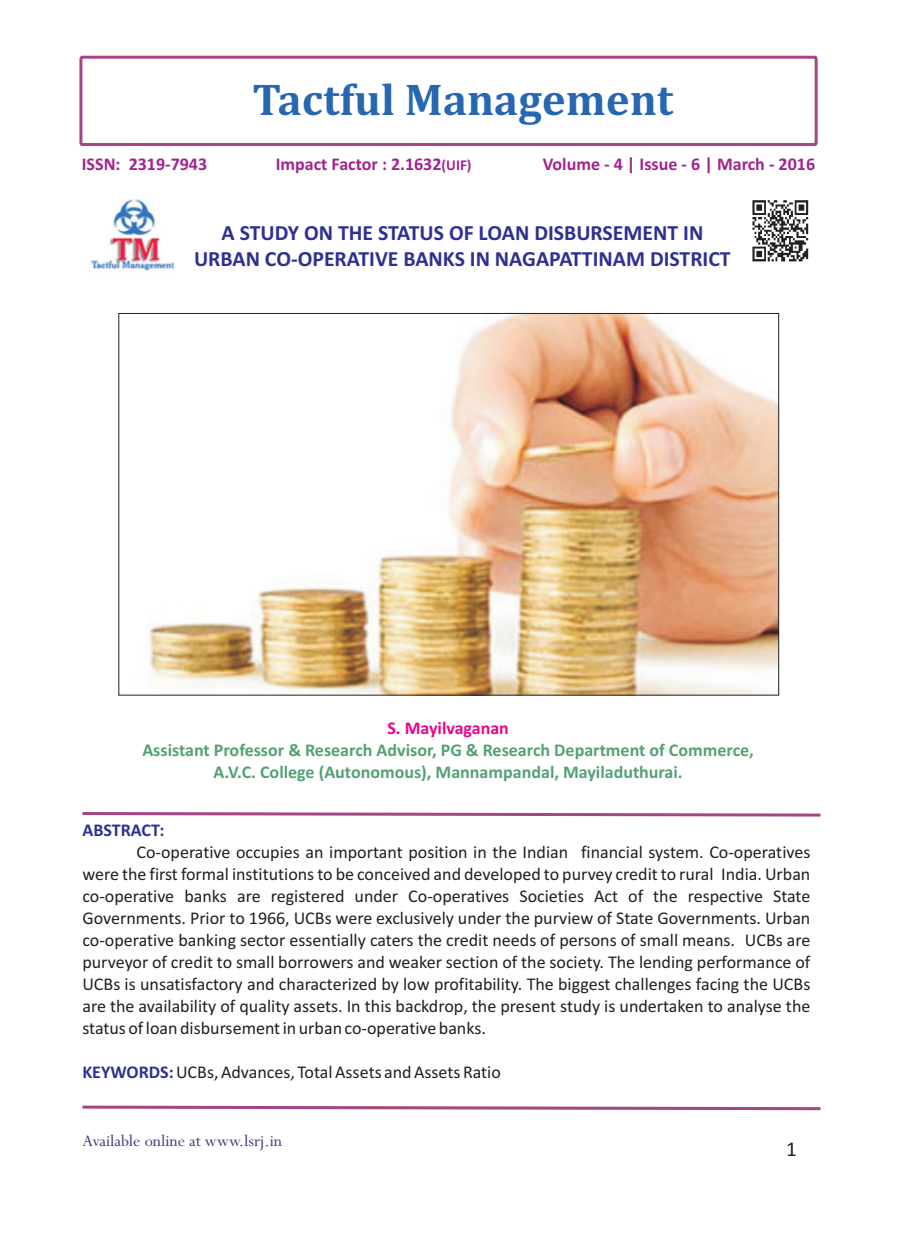
<style>
.page{position:relative;width:898px;height:1242px;background:#fff}
.page>*{position:absolute;margin:0;border:0;box-sizing:border-box;transform-origin:0 0}
.t1{font:700 45px "Cambria";color:#2767b2}
.t2{font:700 21.75px/26.5px "Calibri";color:#2e3092;text-align:center}
.t3{font:21px "Calibri";color:#231f20}
.t4{font:18px/21.9px "Calibri";color:#231f20;text-align:justify}
.t5{font:700 18px/21.9px "Calibri";color:#53a174;text-align:center}
.t6{font:700 18px "Calibri";color:#a2238e}
.t7{font:18px "Perpetua";color:#49317d}
.t8{font:700 18px "Calibri";color:#ed028c}
.t9{font:700 18px "Calibri";color:#2e3092}
.s1{font-size:15px}
.s2{font-weight:700;color:#2e3092}
</style>
<div class="page">
<img style="left:752px;top:200px;width:57px;height:62px">
<svg style="left:82px;top:1105px;width:739px;height:6px"></svg>
<svg style="left:79px;top:55px;width:739px;height:91px"></svg>
<svg style="left:82px;top:812px;width:739px;height:5px"></svg>
<img style="left:149px;top:315px;width:627px;height:378px">
<img style="left:90px;top:199px;width:85px;height:72px">
<h1 class="t1" style="left:252px;top:80px;width:422px">Tactful Management</h1>
<p class="t6" style="left:82px;top:156px;width:127px">ISSN: 2319-7943</p>
<p class="t6" style="left:275px;top:156px;width:197px">Impact Factor : 2.1632<span class="s1">(UIF)</span></p>
<p class="t6" style="left:542px;top:156px;width:274px">Volume - 4 | Issue - 6 | March - 2016</p>
<p class="t2" style="left:194px;top:221px;width:538px">A STUDY ON THE STATUS OF LOAN DISBURSEMENT IN<br>URBAN CO-OPERATIVE BANKS IN NAGAPATTINAM DISTRICT</p>
<p class="t8" style="left:387px;top:720px;width:123px">S. Mayilvaganan</p>
<p class="t5" style="left:142px;top:740px;width:613px">Assistant Professor &amp; Research Advisor, PG &amp; Research Department of Commerce,<br>A.V.C. College (Autonomous), Mannampandal, Mayiladuthurai.</p>
<p class="t9" style="left:82px;top:822px;width:83px">ABSTRACT:</p>
<p class="t4" style="left:82px;top:842px;width:729px;text-indent:54px">Co-operative occupies an important position in the Indian financial system. Co-operatives were the first formal institutions to be conceived and developed to purvey credit to rural India. Urban co-operative banks are registered under Co-operatives Societies Act of the respective State Governments. Prior to 1966, UCBs were exclusively under the purview of State Governments. Urban co-operative banking sector essentially caters the credit needs of persons of small means. UCBs are purveyor of credit to small borrowers and weaker section of the society. The lending performance of UCBs is unsatisfactory and characterized by low profitability. The biggest challenges facing the UCBs are the availability of quality assets. In this backdrop, the present study is undertaken to analyse the status of loan disbursement in urban co-operative banks.</p>
<p class="t4" style="left:82px;top:1062px;width:420px"><span class="s2">KEYWORDS:</span>UCBs, Advances, Total Assets and Assets Ratio</p>
<p class="t7" style="left:82px;top:1134px;width:201px">Available online at www.lsrj.in</p>
<p class="t3" style="left:785px;top:1140px;width:12px">1</p>
</div>
